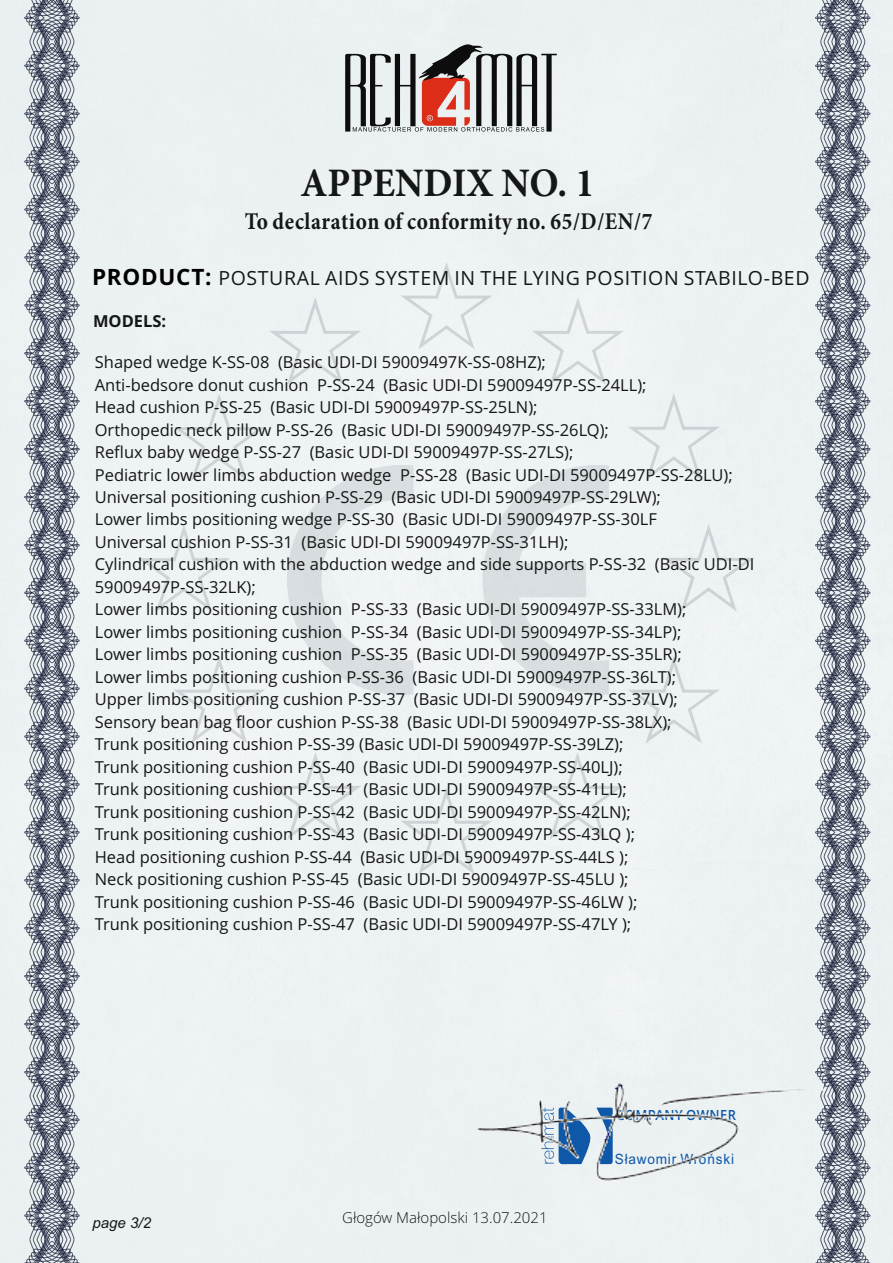
<style>
.page{position:relative;width:893px;height:1263px;background:#fff}
.page>*{position:absolute;margin:0;border:0;box-sizing:border-box;transform-origin:0 0}
.t1{font:700 40.5px "Minion Pro";color:#151616;scale:.95 1}
.t2{font:700 24px "Minion Pro";letter-spacing:.025em;color:#151616;scale:.89 1}
.t3{font:700 22.5px "Open Sans";letter-spacing:.035em;color:#000}
.t4{font:19.5px "Open Sans";letter-spacing:.035em;color:#000}
.t5{font:16.5px/22.5px "Open Sans";color:#151616}
.t6{font:700 16.5px "Open Sans";color:#151616}
.t7{font:300 15px "Open Sans";color:#151616}
.t8{font:italic 15px "Arial";color:#151616}
.t9{font:14.25px "Arial";letter-spacing:.055em;color:#0e58a7;scale:.96 1}
.t10{font:600 13.95px "Open Sans";letter-spacing:.035em;color:#0e58a7;scale:.93 1}
</style>
<div class="page">
<svg style="left:138px;top:262px;width:616px;height:613px"></svg>
<svg style="left:345px;top:44px;width:212px;height:88px;background:#a99e9d"></svg>
<svg style="left:24px;top:0;width:56px;height:1263px;background:#9ea4ae"></svg>
<svg style="left:815px;top:0;width:55px;height:1263px;background:#9da3ad"></svg>
<img style="left:479px;top:1083px;width:346px;height:98px">
<h1 class="t1" style="left:300px;top:166px;width:311px">APPENDIX NO. 1</h1>
<h2 class="t2" style="left:245px;top:212px;width:460px">To declaration of conformity no. 65/D/EN/7</h2>
<h3 class="t3" style="left:92px;top:268px;width:121px">PRODUCT:</h3>
<p class="t6" style="left:93px;top:314px;width:75px">MODELS:</p>
<p class="t4" style="left:218px;top:270px;width:593px">POSTURAL AIDS SYSTEM IN THE LYING POSITION STABILO-BED</p>
<p class="t5" style="left:95px;top:353px;width:453px">Shaped wedge K-SS-08 (Basic UDI-DI 59009497K-SS-08HZ);</p>
<p class="t5" style="left:95px;top:375px;width:553px">Anti-bedsore donut cushion P-SS-24 (Basic UDI-DI 59009497P-SS-24LL);</p>
<p class="t5" style="left:95px;top:397px;width:444px">Head cushion P-SS-25 (Basic UDI-DI 59009497P-SS-25LN);</p>
<p class="t5" style="left:95px;top:420px;width:516px">Orthopedic neck pillow P-SS-26 (Basic UDI-DI 59009497P-SS-26LQ);</p>
<p class="t5" style="left:95px;top:442px;width:480px">Reflux baby wedge P-SS-27 (Basic UDI-DI 59009497P-SS-27LS);</p>
<p class="t5" style="left:95px;top:465px;width:639px">Pediatric lower limbs abduction wedge P-SS-28 (Basic UDI-DI 59009497P-SS-28LU);</p>
<p class="t5" style="left:95px;top:510px;width:563px">Lower limbs positioning wedge P-SS-30 (Basic UDI-DI 59009497P-SS-30LF</p>
<p class="t5" style="left:95px;top:487px;width:568px">Universal positioning cushion P-SS-29 (Basic UDI-DI 59009497P-SS-29LW);</p>
<p class="t5" style="left:95px;top:532px;width:475px">Universal cushion P-SS-31 (Basic UDI-DI 59009497P-SS-31LH);</p>
<p class="t5" style="left:95px;top:555px;width:661px">Cylindrical cushion with the abduction wedge and side supports P-SS-32 (Basic UDI-DI<br>59009497P-SS-32LK);</p>
<p class="t5" style="left:95px;top:600px;width:593px">Lower limbs positioning cushion P-SS-33 (Basic UDI-DI 59009497P-SS-33LM);</p>
<p class="t5" style="left:95px;top:622px;width:588px">Lower limbs positioning cushion P-SS-34 (Basic UDI-DI 59009497P-SS-34LP);</p>
<p class="t5" style="left:95px;top:645px;width:588px">Lower limbs positioning cushion P-SS-35 (Basic UDI-DI 59009497P-SS-35LR);</p>
<p class="t5" style="left:95px;top:667px;width:583px">Lower limbs positioning cushion P-SS-36 (Basic UDI-DI 59009497P-SS-36LT);</p>
<p class="t5" style="left:95px;top:690px;width:585px">Upper limbs positioning cushion P-SS-37 (Basic UDI-DI 59009497P-SS-37LV);</p>
<p class="t5" style="left:95px;top:712px;width:578px">Sensory bean bag floor cushion P-SS-38 (Basic UDI-DI 59009497P-SS-38LX);</p>
<p class="t5" style="left:95px;top:735px;width:530px">Trunk positioning cushion P-SS-39 (Basic UDI-DI 59009497P-SS-39LZ);</p>
<p class="t5" style="left:95px;top:779px;width:534px">Trunk positioning cushion P-SS-41 (Basic UDI-DI 59009497P-SS-41LL);</p>
<p class="t5" style="left:95px;top:824px;width:542px">Trunk positioning cushion P-SS-43 (Basic UDI-DI 59009497P-SS-43LQ );</p>
<p class="t5" style="left:95px;top:757px;width:529px">Trunk positioning cushion P-SS-40 (Basic UDI-DI 59009497P-SS-40LJ);</p>
<p class="t5" style="left:95px;top:802px;width:537px">Trunk positioning cushion P-SS-42 (Basic UDI-DI 59009497P-SS-42LN);</p>
<p class="t5" style="left:95px;top:847px;width:535px">Head positioning cushion P-SS-44 (Basic UDI-DI 59009497P-SS-44LS );</p>
<p class="t5" style="left:95px;top:869px;width:535px">Neck positioning cushion P-SS-45 (Basic UDI-DI 59009497P-SS-45LU );</p>
<p class="t5" style="left:95px;top:892px;width:544px">Trunk positioning cushion P-SS-46 (Basic UDI-DI 59009497P-SS-46LW );</p>
<p class="t5" style="left:95px;top:914px;width:538px">Trunk positioning cushion P-SS-47 (Basic UDI-DI 59009497P-SS-47LY );</p>
<p class="t8" style="left:93px;top:1217px;width:60px">page 3/2</p>
<p class="t7" style="left:342px;top:1212px;width:207px">Głogów Małopolski 13.07.2021</p>
<p class="t10" style="left:616px;top:1109px;width:130px">COMPANY OWNER</p>
<p class="t9" style="left:615px;top:1153px;width:126px">Sławomir Wroński</p>
</div>
